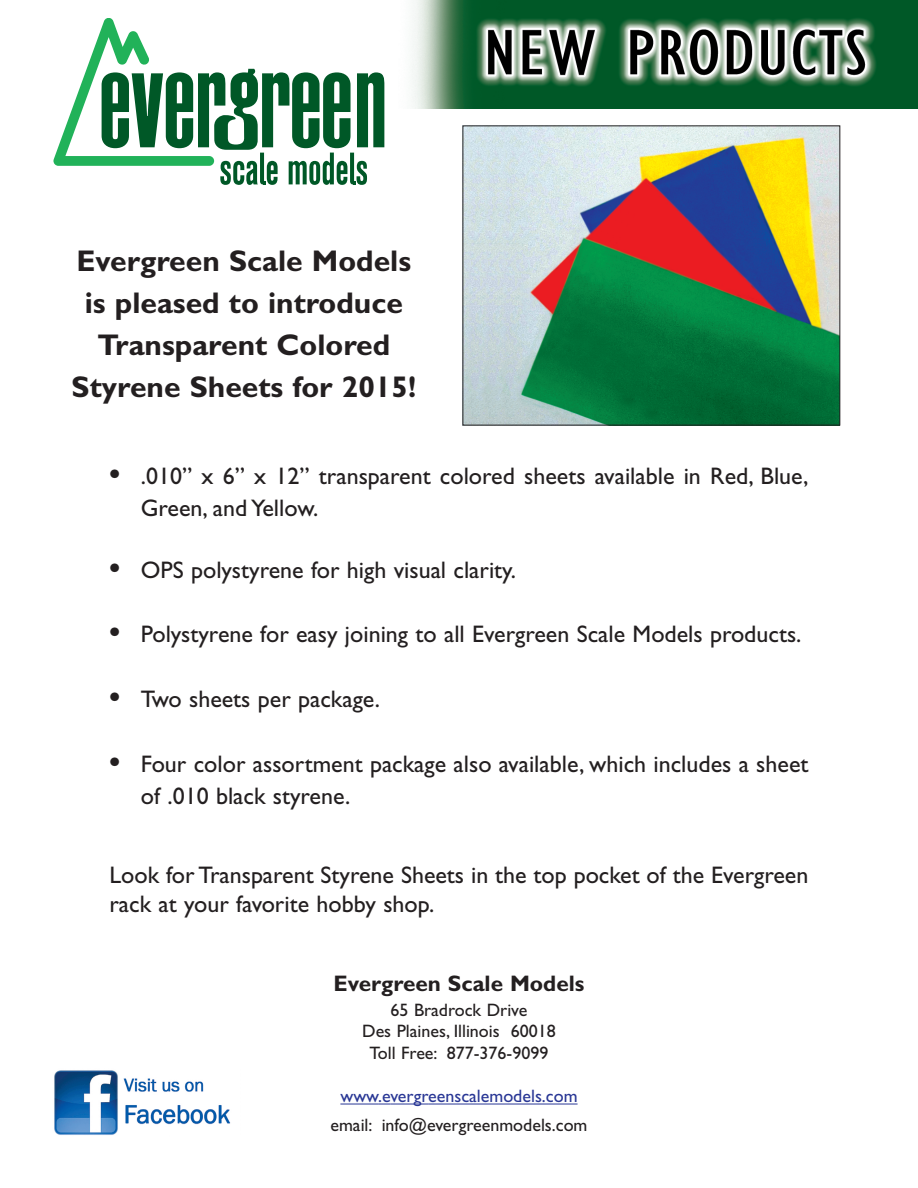
<style>
.page{position:relative;width:918px;height:1188px;background:#fff}
.page>*{position:absolute;margin:0;border:0;box-sizing:border-box;transform-origin:0 0}
.t1{font:700 30px/42px "Gill Sans";color:#231f20;text-align:center}
.t2{font:24px/32px "Gill Sans";color:#231f20}
.t3{font:700 22.5px "Gill Sans";color:#231f20}
.t4{font:18px/21.6px "Gill Sans";color:#231f20;text-align:center}
.t5{font:18px "Gill Sans";color:#293795}
.s1{font-weight:700;font-size:30px}
</style>
<div class="page">
<svg style="left:415px;top:108px;width:503px;height:1px"></svg>
<img style="left:412px;top:0;width:506px;height:108px">
<svg style="left:53px;top:18px;width:331px;height:167px"></svg>
<hr style="left:340px;top:1104px;width:38px;height:1px;background:#293795">
<svg style="left:378px;top:1104px;width:20px;height:1px"></svg>
<hr style="left:398px;top:1104px;width:30px;height:1px;background:#293795">
<hr style="left:428px;top:1104px;width:150px;height:1px;background:#293795">
<img style="left:465px;top:127px;width:373px;height:296px">
<img style="left:54px;top:1070px;width:177px;height:65px">
<p class="t1" style="left:72px;top:243px;width:346px">Evergreen Scale Models is pleased to introduce<br>Transparent Colored<br>Styrene Sheets for 2015!</p>
<p class="t2" style="left:141px;top:463px;width:669px;text-indent:-31px"><span class="s1">•</span> .010” x 6” x 12” transparent colored sheets available in Red, Blue,<br>Green, and Yellow.</p>
<p class="t2" style="left:109px;top:556px;width:408px"><span class="s1">•</span> OPS polystyrene for high visual clarity.</p>
<p class="t2" style="left:109px;top:621px;width:694px"><span class="s1">•</span> Polystyrene for easy joining to all Evergreen Scale Models products.</p>
<p class="t2" style="left:109px;top:686px;width:272px"><span class="s1">•</span> Two sheets per package.</p>
<p class="t2" style="left:141px;top:751px;width:669px;text-indent:-31px"><span class="s1">•</span> Four color assortment package also available, which includes a sheet of .010 black styrene.</p>
<p class="t2" style="left:109px;top:863px;width:700px;line-height:28.8px">Look for Transparent Styrene Sheets in the top pocket of the Evergreen rack at your favorite hobby shop.</p>
<p class="t3" style="left:333px;top:976px;width:253px">Evergreen Scale Models</p>
<p class="t4" style="left:362px;top:1001px;width:195px">65 Bradrock Drive<br>Des Plaines, Illinois 60018<br>Toll Free: 877-376-9099</p>
<p class="t5" style="left:340px;top:1090px;width:239px">www.evergreenscalemodels.com</p>
<p class="t4" style="left:330px;top:1116px;width:259px">email: info@evergreenmodels.com</p>
</div>
